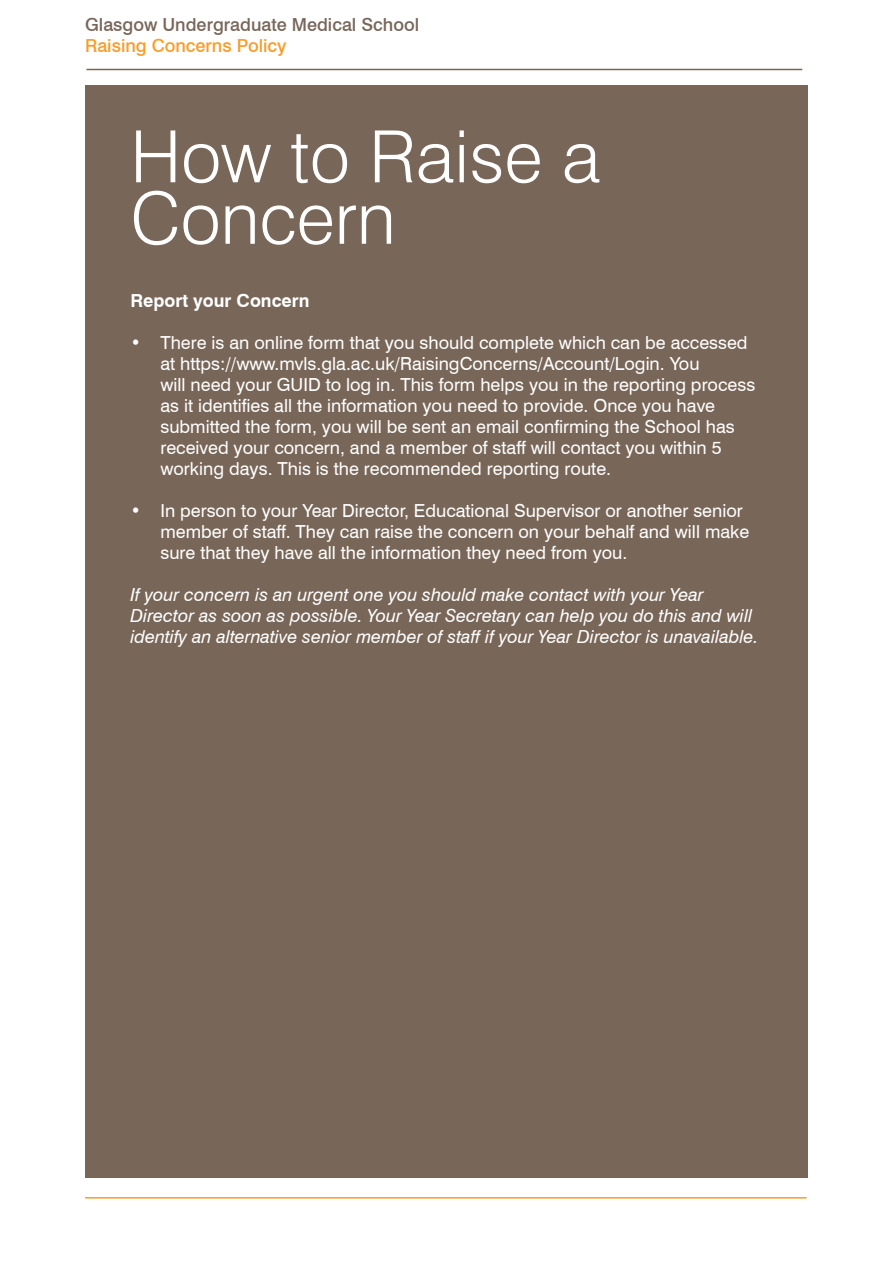
<style>
.page{position:relative;width:893px;height:1263px;background:#fff}
.page>*{position:absolute;margin:0;border:0;box-sizing:border-box;transform-origin:0 0}
.t1{font:300 72px/61.5px "Swiss 721 BT";color:#fff}
.t2{font:18px/21px "Swiss 721 BT";color:#fff}
.t3{font:italic 18px/21px "Swiss 721 BT";color:#fff}
.t4{font:500 18px "Swiss 721 BT";color:#786658}
.t5{font:500 18px "Swiss 721 BT";color:#f99d2a}
.t6{font:700 18px "Swiss 721 BT";color:#fff}
</style>
<div class="page">
<hr style="left:86px;top:69px;width:716px;height:1px;background:#786658">
<hr style="left:85px;top:1197px;width:721px;height:1px;background:#f99d2a">
<div style="left:85px;top:85px;width:723px;height:1093px;background:#786658"></div>
<p class="t4" style="left:85px;top:13px;width:336px">Glasgow Undergraduate Medical School</p>
<p class="t5" style="left:85px;top:35px;width:203px">Raising Concerns Policy</p>
<h1 class="t1" style="left:130px;top:125px;width:471px">How to Raise a<br>Concern</h1>
<p class="t6" style="left:130px;top:289px;width:181px">Report your Concern</p>
<p class="t2" style="left:160px;top:332px;width:596px;text-indent:-30px">• There is an online form that you should complete which can be accessed at https://www.mvls.gla.ac.uk/RaisingConcerns/Account/Login. You<br>will need your GUID to log in. This form helps you in the reporting process as it identifies all the information you need to provide. Once you have submitted the form, you will be sent an email confirming the School has received your concern, and a member of staff will contact you within 5 working days. This is the recommended reporting route.</p>
<p class="t2" style="left:160px;top:500px;width:590px;text-indent:-30px">• In person to your Year Director, Educational Supervisor or another senior member of staff. They can raise the concern on your behalf and will make sure that they have all the information they need from you.</p>
<p class="t3" style="left:130px;top:584px;width:630px">If your concern is an urgent one you should make contact with your Year<br>Director as soon as possible. Your Year Secretary can help you do this and will identify an alternative senior member of staff if your Year Director is unavailable.</p>
</div>
